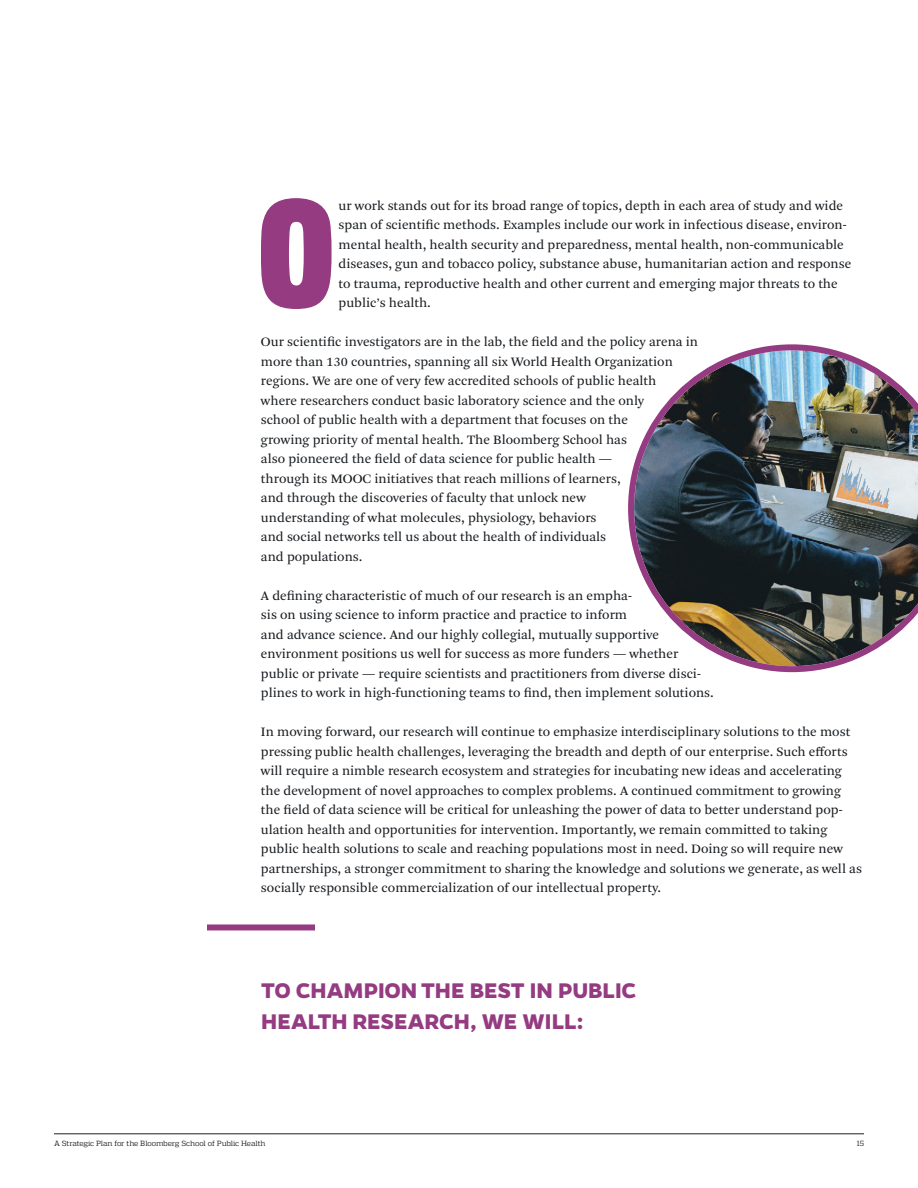
<style>
.page{position:relative;width:918px;height:1188px;background:#fff}
.page>*{position:absolute;margin:0;border:0;box-sizing:border-box;transform-origin:0 0}
.t1{font:700 135.75px "Titling Gothic FB Comp";color:#953b81}
.t2{font:700 24px/31.5px "Gentona";color:#953b81}
.t3{font:13.5px/19.5px "Arnhem Pro Blond";color:#181c20}
.t4{font:7.5px "Quadon";letter-spacing:-.015em;color:#181c20}
</style>
<div class="page">
<img style="left:628px;top:344px;width:290px;height:328px">
<div style="left:207px;top:924px;width:108px;height:6px;background:#953b81"></div>
<hr style="left:54px;top:1133px;width:810px;height:1px;background:#231f20">
<p class="t1" style="left:259px;top:177px;width:75px">O</p>
<p class="t3" style="left:339px;top:196px;width:514px">ur work stands out for its broad range of topics, depth in each area of study and wide span of scientific methods. Examples include our work in infectious disease, environ&shy;mental health, health security and preparedness, mental health, non-communicable diseases, gun and tobacco policy, substance abuse, humanitarian action and response to trauma, reproductive health and other current and emerging major threats to the public’s health.</p>
<p class="t3" style="left:261px;top:333px;width:439px">Our scientific investigators are in the lab, the field and the policy arena in more than 130 countries, spanning all six World Health Organization regions. We are one of very few accredited schools of public health<br>where researchers conduct basic laboratory science and the only<br>school of public health with a department that focuses on the<br>growing priority of mental health. The Bloomberg School has<br>also pioneered the field of data science for public health —<br>through its MOOC initiatives that reach millions of learners,<br>and through the discoveries of faculty that unlock new<br>understanding of what molecules, physiology, behaviors<br>and social networks tell us about the health of individuals<br>and populations.</p>
<p class="t3" style="left:261px;top:586px;width:454px">A defining characteristic of much of our research is an empha-<br>sis on using science to inform practice and practice to inform<br>and advance science. And our highly collegial, mutually supportive environment positions us well for success as more funders — whether public or private — require scientists and practitioners from diverse disci&shy;plines to work in high-functioning teams to find, then implement solutions.</p>
<p class="t3" style="left:261px;top:722px;width:602px">In moving forward, our research will continue to emphasize interdisciplinary solutions to the most pressing public health challenges, leveraging the breadth and depth of our enterprise. Such efforts will require a nimble research ecosystem and strategies for incubating new ideas and accelerating the development of novel approaches to complex problems. A continued commitment to growing the field of data science will be critical for unleashing the power of data to better understand pop&shy;ulation health and opportunities for intervention. Importantly, we remain committed to taking public health solutions to scale and reaching populations most in need. Doing so will require new partnerships, a stronger commitment to sharing the knowledge and solutions we generate, as well as socially responsible commercialization of our intellectual property.</p>
<p class="t2" style="left:261px;top:974px;width:377px">TO CHAMPION THE BEST IN PUBLIC<br>HEALTH RESEARCH, WE WILL:</p>
<p class="t4" style="left:54px;top:1139px;width:213px">A Strategic Plan for the Bloomberg School of Public Health</p>
<p class="t4" style="left:857px;top:1139px;width:9px">15</p>
</div>
